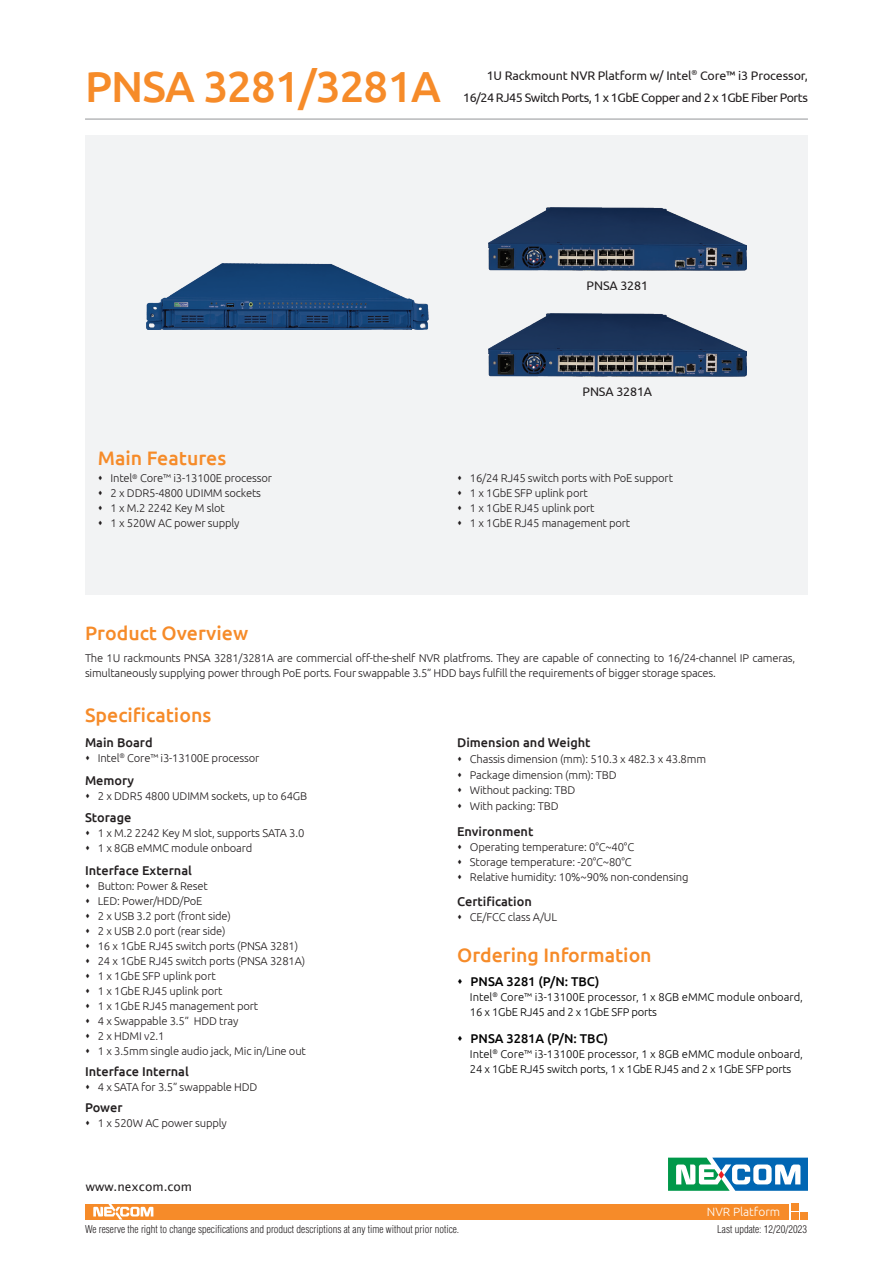
<style>
.page{position:relative;width:893px;height:1263px;background:#fff}
.page>*{position:absolute;margin:0;border:0;box-sizing:border-box;transform-origin:0 0}
.model_name{font:500 43.5px "Ubuntu";letter-spacing:-.02em;color:#f68b29}
.t1{font:500 19.5px "Ubuntu";color:#f68b29}
.item{font:500 12.75px "Ubuntu";color:#231f20}
.t2{font:500 12.75px "Ubuntu";color:#030303}
.model_describe{font:12.45px "Ubuntu";letter-spacing:-.01em;color:#231f20}
.model_describe-2{font:12.45px "Ubuntu";letter-spacing:-.04em;color:#231f20}
.t3{font:12px "Lucida Sans Unicode";color:#231f20}
.t4{font:300 12px "Ubuntu";color:#fff}
.product_overview{font:300 11.25px/15px "Ubuntu";letter-spacing:-.015em;color:#231f20}
.order_info{font:300 11.25px/15px "Ubuntu";color:#030303}
.t5{font:300 condensed 10.5px "Helvetica";color:#231f20}
</style>
<div class="page">
<svg style="left:668px;top:1157px;width:140px;height:34px"></svg>
<div style="left:85px;top:136px;width:723px;height:459px;background:#f2f3f4"></div>
<hr style="left:85px;top:119px;width:723px;height:1px;background:#939598">
<div style="left:85px;top:1204px;width:703px;height:15px;background:#f68b29"></div>
<div style="left:791px;top:1203px;width:7px;height:7px;background:#f68b29"></div>
<div style="left:791px;top:1213px;width:7px;height:7px;background:#f68b29"></div>
<div style="left:801px;top:1213px;width:7px;height:7px;background:#f68b29"></div>
<svg style="left:93px;top:1204px;width:60px;height:15px"></svg>
<img style="left:488px;top:208px;width:259px;height:62px">
<img style="left:488px;top:314px;width:259px;height:62px">
<img style="left:146px;top:264px;width:282px;height:66px">
<p class="model_name" style="left:85px;top:59px;width:358px">PNSA 3281/3281A</p>
<p class="model_describe" style="left:487px;top:68px;width:323px">1U Rackmount NVR Platform w/ Intel<sup>®</sup> Core™ i3 Processor,</p>
<p class="model_describe-2" style="left:463px;top:90px;width:346px">16/24 RJ45 Switch Ports, 1 x 1GbE Copper and 2 x 1GbE Fiber Ports</p>
<h2 class="t1" style="left:98px;top:446px;width:130px">Main Features</h2>
<p class="product_overview" style="left:111px;top:471px;width:163px">Intel<sup>®</sup> Core™ i3-13100E processor</p>
<p class="product_overview" style="left:111px;top:486px;width:152px">2 x DDR5-4800 UDIMM sockets</p>
<p class="product_overview" style="left:111px;top:501px;width:116px">1 x M.2 2242 Key M slot</p>
<p class="product_overview" style="left:111px;top:516px;width:131px">1 x 520W AC power supply</p>
<p class="model_describe" style="left:587px;top:278px;width:63px">PNSA 3281</p>
<p class="model_describe" style="left:583px;top:384px;width:71px">PNSA 3281A</p>
<p class="product_overview" style="left:470px;top:471px;width:205px">16/24 RJ45 switch ports with PoE support</p>
<p class="product_overview" style="left:470px;top:486px;width:119px">1 x 1GbE SFP uplink port</p>
<p class="product_overview" style="left:470px;top:501px;width:126px">1 x 1GbE RJ45 uplink port</p>
<p class="product_overview" style="left:470px;top:516px;width:162px">1 x 1GbE RJ45 management port</p>
<p class="t1" style="left:85px;top:621px;width:165px">Product Overview</p>
<p class="product_overview" style="left:85px;top:650px;width:712px">The 1U rackmounts PNSA 3281/3281A are commercial off-the-shelf NVR platfroms. They are capable of connecting to 16/24-channel IP cameras, simultaneously supplying power through PoE ports. Four swappable 3.5” HDD bays fulfill the requirements of bigger storage spaces.</p>
<p class="t1" style="left:85px;top:702px;width:128px">Specifications</p>
<p class="item" style="left:85px;top:734px;width:69px">Main Board</p>
<p class="product_overview" style="left:98px;top:750px;width:163px">Intel<sup>®</sup> Core™ i3-13100E processor</p>
<p class="item" style="left:85px;top:772px;width:51px">Memory</p>
<p class="product_overview" style="left:98px;top:788px;width:211px">2 x DDR5 4800 UDIMM sockets, up to 64GB</p>
<p class="item" style="left:85px;top:809px;width:48px">Storage</p>
<p class="product_overview" style="left:98px;top:825px;width:208px">1 x M.2 2242 Key M slot, supports SATA 3.0</p>
<p class="product_overview" style="left:98px;top:840px;width:156px">1 x 8GB eMMC module onboard</p>
<p class="item" style="left:85px;top:862px;width:108px">Interface External</p>
<p class="product_overview" style="left:98px;top:878px;width:112px">Button: Power &amp; Reset</p>
<p class="product_overview" style="left:98px;top:893px;width:106px">LED: Power/HDD/PoE</p>
<p class="product_overview" style="left:98px;top:908px;width:135px">2 x USB 3.2 port (front side)</p>
<p class="product_overview" style="left:98px;top:923px;width:129px">2 x USB 2.0 port (rear side)</p>
<p class="product_overview" style="left:98px;top:938px;width:202px">16 x 1GbE RJ45 switch ports (PNSA 3281)</p>
<p class="product_overview" style="left:98px;top:953px;width:209px">24 x 1GbE RJ45 switch ports (PNSA 3281A)</p>
<p class="product_overview" style="left:98px;top:968px;width:119px">1 x 1GbE SFP uplink port</p>
<p class="product_overview" style="left:98px;top:983px;width:126px">1 x 1GbE RJ45 uplink port</p>
<p class="product_overview" style="left:98px;top:998px;width:162px">1 x 1GbE RJ45 management port</p>
<p class="product_overview" style="left:98px;top:1013px;width:142px">4 x Swappable 3.5” HDD tray</p>
<p class="product_overview" style="left:98px;top:1028px;width:68px">2 x HDMI v2.1</p>
<p class="product_overview" style="left:98px;top:1043px;width:210px">1 x 3.5mm single audio jack, Mic in/Line out</p>
<p class="item" style="left:85px;top:1063px;width:105px">Interface Internal</p>
<p class="product_overview" style="left:98px;top:1079px;width:161px">4 x SATA for 3.5” swappable HDD</p>
<p class="item" style="left:85px;top:1099px;width:39px">Power</p>
<p class="product_overview" style="left:98px;top:1115px;width:131px">1 x 520W AC power supply</p>
<p class="item" style="left:457px;top:734px;width:135px">Dimension and Weight</p>
<p class="product_overview" style="left:470px;top:751px;width:238px">Chassis dimension (mm): 510.3 x 482.3 x 43.8mm</p>
<p class="product_overview" style="left:470px;top:767px;width:148px">Package dimension (mm): TBD</p>
<p class="product_overview" style="left:470px;top:782px;width:107px">Without packing: TBD</p>
<p class="product_overview" style="left:470px;top:798px;width:90px">With packing: TBD</p>
<p class="item" style="left:457px;top:823px;width:78px">Environment</p>
<p class="product_overview" style="left:470px;top:839px;width:166px">Operating temperature: 0°C~40°C</p>
<p class="product_overview" style="left:470px;top:854px;width:163px">Storage temperature: -20°C~80°C</p>
<p class="product_overview" style="left:470px;top:869px;width:220px">Relative humidity: 10%~90% non-condensing</p>
<p class="item" style="left:457px;top:893px;width:76px">Certification</p>
<p class="product_overview" style="left:470px;top:909px;width:89px">CE/FCC class A/UL</p>
<p class="t1" style="left:457px;top:942px;width:196px">Ordering Information</p>
<p class="t2" style="left:471px;top:973px;width:130px">PNSA 3281 (P/N: TBC)</p>
<p class="order_info" style="left:470px;top:989px;width:335px">Intel<sup>®</sup> Core™ i3-13100E processor, 1 x 8GB eMMC module onboard,<br>16 x 1GbE RJ45 and 2 x 1GbE SFP ports</p>
<p class="t2" style="left:471px;top:1030px;width:139px">PNSA 3281A (P/N: TBC)</p>
<p class="order_info" style="left:470px;top:1046px;width:335px">Intel<sup>®</sup> Core™ i3-13100E processor, 1 x 8GB eMMC module onboard,<br>24 x 1GbE RJ45 switch ports, 1 x 1GbE RJ45 and 2 x 1GbE SFP ports</p>
<p class="t3" style="left:86px;top:1177px;width:108px">www.nexcom.com</p>
<p class="t5" style="left:85px;top:1222px;width:376px">We reserve the right to change specifications and product descriptions at any time without prior notice.</p>
<p class="t5" style="left:717px;top:1222px;width:91px">Last update: 12/20/2023</p>
<p class="t4" style="left:707px;top:1204px;width:75px">NVR Platform</p>
</div>
